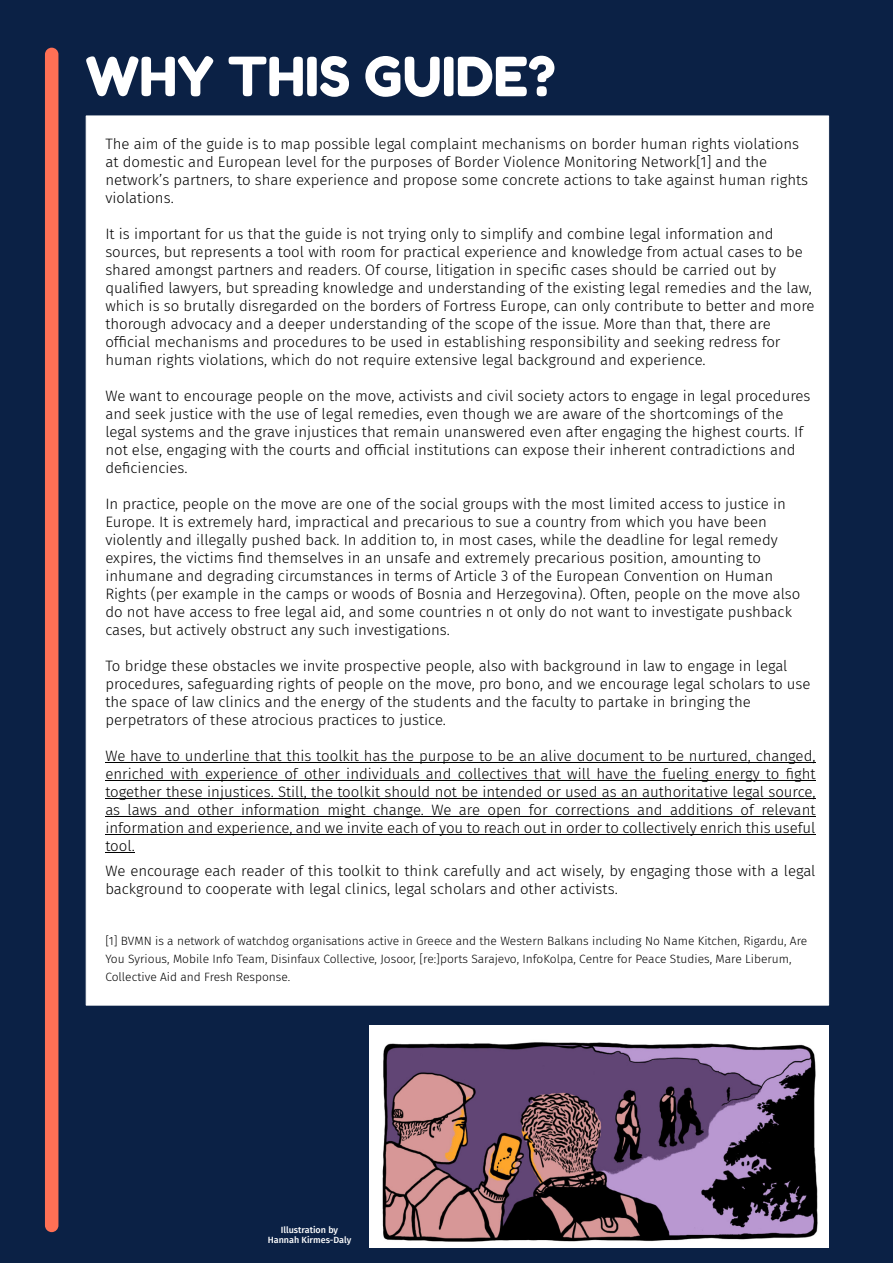
<style>
.page{position:relative;width:893px;height:1263px;background:#0b2145}
.page>*{position:absolute;margin:0;border:0;box-sizing:border-box;transform-origin:0 0}
.t1{font:54px "Fredoka One";color:#fff}
.t2{font:300 15px/18px "Fira Sans";color:#000}
.t3{font:300 12px/18px "Fira Sans";color:#000}
.t4{font:500 9px/10.4px "Fira Sans";color:#fff;text-align:center}
</style>
<div class="page">
<div style="left:86px;top:116px;width:743px;height:889px;background:#fff;border:1px solid #fff"></div>
<hr style="left:105px;top:762px;width:711px;height:1px;background:#000">
<hr style="left:105px;top:780px;width:711px;height:1px;background:#000">
<hr style="left:105px;top:798px;width:711px;height:1px;background:#000">
<hr style="left:105px;top:816px;width:711px;height:1px;background:#000">
<hr style="left:105px;top:834px;width:711px;height:1px;background:#000">
<hr style="left:105px;top:852px;width:30px;height:1px;background:#000">
<div style="left:45px;top:48px;width:13px;height:1184px;background:#ff7055;border-radius:7px"></div>
<img style="left:369px;top:1025px;width:460px;height:222px">
<h1 class="t1" style="left:85px;top:44px;width:472px">WHY THIS GUIDE?</h1>
<p class="t2" style="left:105px;top:135px;width:704px">The aim of the guide is to map possible legal complaint mechanisms on border human rights violations at domestic and European level for the purposes of Border Violence Monitoring Network[1] and the network’s partners, to share experience and propose some concrete actions to take against human rights violations.</p>
<p class="t2" style="left:105px;top:225px;width:711px">It is important for us that the guide is not trying only to simplify and combine legal information and sources, but represents a tool with room for practical experience and knowledge from actual cases to be shared amongst partners and readers. Of course, litigation in specific cases should be carried out by qualified lawyers, but spreading knowledge and understanding of the existing legal remedies and the law, which is so brutally disregarded on the borders of Fortress Europe, can only contribute to better and more thorough advocacy and a deeper understanding of the scope of the issue. More than that, there are official mechanisms and procedures to be used in establishing responsibility and seeking redress for human rights violations, which do not require extensive legal background and experience.</p>
<p class="t2" style="left:105px;top:387px;width:707px">We want to encourage people on the move, activists and civil society actors to engage in legal procedures and seek justice with the use of legal remedies, even though we are aware of the shortcomings of the legal systems and the grave injustices that remain unanswered even after engaging the highest courts. If not else, engaging with the courts and official institutions can expose their inherent contradictions and deficiencies.</p>
<p class="t2" style="left:105px;top:495px;width:697px">In practice, people on the move are one of the social groups with the most limited access to justice in Europe. It is extremely hard, impractical and precarious to sue a country from which you have been violently and illegally pushed back. In addition to, in most cases, while the deadline for legal remedy expires, the victims find themselves in an unsafe and extremely precarious position, amounting to inhumane and degrading circumstances in terms of Article 3 of the European Convention on Human Rights (per example in the camps or woods of Bosnia and Herzegovina). Often, people on the move also do not have access to free legal aid, and some countries n ot only do not want to investigate pushback cases, but actively obstruct any such investigations.</p>
<p class="t2" style="left:105px;top:657px;width:707px">To bridge these obstacles we invite prospective people, also with background in law to engage in legal procedures, safeguarding rights of people on the move, pro bono, and we encourage legal scholars to use the space of law clinics and the energy of the students and the faculty to partake in bringing the perpetrators of these atrocious practices to justice.</p>
<p class="t2" style="left:105px;top:747px;width:712px;text-align:justify">We have to underline that this toolkit has the purpose to be an alive document to be nurtured, changed, enriched with experience of other individuals and collectives that will have the fueling energy to fight together these injustices. Still, the toolkit should not be intended or used as an authoritative legal source, as laws and other information might change. We are open for corrections and additions of relevant information and experience, and we invite each of you to reach out in order to collectively enrich this useful tool.</p>
<p class="t2" style="left:105px;top:862px;width:712px">We encourage each reader of this toolkit to think carefully and act wisely, by engaging those with a legal background to cooperate with legal clinics, legal scholars and other activists.</p>
<p class="t3" style="left:105px;top:932px;width:703px">[1] BVMN is a network of watchdog organisations active in Greece and the Western Balkans including No Name Kitchen, Rigardu, Are<br>You Syrious, Mobile Info Team, Disinfaux Collective, Josoor, [re:]ports Sarajevo, InfoKolpa, Centre for Peace Studies, Mare Liberum,<br>Collective Aid and Fresh Response.</p>
<p class="t4" style="left:268px;top:1224px;width:85px">Illustration by<br>Hannah Kirmes-Daly</p>
</div>
